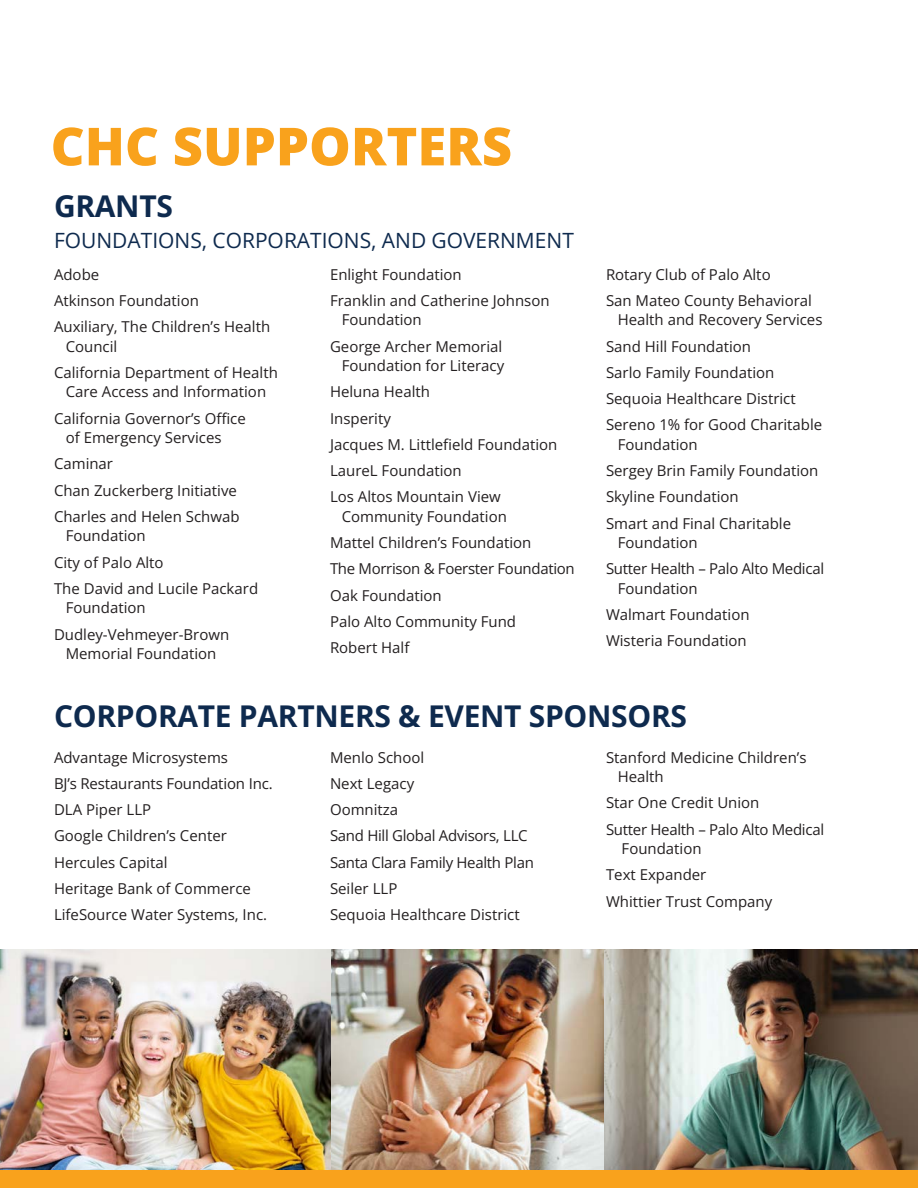
<style>
.page{position:relative;width:918px;height:1188px;background:#fff}
.page>*{position:absolute;margin:0;border:0;box-sizing:border-box;transform-origin:0 0}
.header2{font:800 52.5px "Open Sans";color:#f9a21c}
.t1{font:700 30px "Open Sans";letter-spacing:-.01em;color:#0e2a4e}
.bullets{font:21px "Open Sans";color:#0e2a4e}
.paragraph{font:15px/19.5px "Open Sans";color:#231f20}
.paragraph-2{font:15px/19.5px "Open Sans";letter-spacing:-.02em;color:#231f20}
</style>
<div class="page">
<img style="left:0;top:949px;width:918px;height:222px">
<div style="left:0;top:1171px;width:918px;height:17px;background:#f9a21c"></div>
<p class="header2" style="left:51px;top:106px;width:463px">CHC SUPPORTERS</p>
<p class="t1" style="left:54px;top:185px;width:121px">GRANTS</p>
<p class="bullets" style="left:54px;top:226px;width:521px">FOUNDATIONS, CORPORATIONS, AND GOVERNMENT</p>
<p class="paragraph" style="left:54px;top:264px;width:47px">Adobe</p>
<p class="paragraph" style="left:54px;top:290px;width:146px">Atkinson Foundation</p>
<p class="paragraph" style="left:66px;top:317px;width:206px;text-indent:-12px">Auxiliary, The Children’s Health<br>Council</p>
<p class="paragraph" style="left:54px;top:362px;width:225px;text-align:center">California Department of Health<br>Care Access and Information</p>
<p class="paragraph" style="left:66px;top:408px;width:182px;text-indent:-12px">California Governor’s Office of Emergency Services</p>
<p class="paragraph" style="left:54px;top:454px;width:61px">Caminar</p>
<p class="paragraph" style="left:54px;top:480px;width:184px">Chan Zuckerberg Initiative</p>
<p class="paragraph" style="left:66px;top:506px;width:175px;text-indent:-12px">Charles and Helen Schwab<br>Foundation</p>
<p class="paragraph" style="left:54px;top:552px;width:111px">City of Palo Alto</p>
<p class="paragraph" style="left:66px;top:578px;width:194px;text-indent:-12px">The David and Lucile Packard<br>Foundation</p>
<p class="paragraph" style="left:54px;top:624px;width:177px;text-align:center">Dudley-Vehmeyer-Brown<br>Memorial Foundation</p>
<p class="paragraph" style="left:330px;top:264px;width:133px">Enlight Foundation</p>
<p class="paragraph" style="left:342px;top:290px;width:209px;text-indent:-12px">Franklin and Catherine Johnson<br>Foundation</p>
<p class="paragraph" style="left:330px;top:336px;width:176px;text-align:right">George Archer Memorial<br>Foundation for Literacy</p>
<p class="paragraph" style="left:330px;top:382px;width:102px">Heluna Health</p>
<p class="paragraph" style="left:330px;top:408px;width:62px">Insperity</p>
<p class="paragraph" style="left:330px;top:434px;width:229px">Jacques M. Littlefield Foundation</p>
<p class="paragraph" style="left:330px;top:461px;width:133px">LaureL Foundation</p>
<p class="paragraph" style="left:342px;top:487px;width:167px;text-indent:-12px">Los Altos Mountain View<br>Community Foundation</p>
<p class="paragraph" style="left:330px;top:533px;width:203px">Mattel Children’s Foundation</p>
<p class="paragraph-2" style="left:330px;top:559px;width:246px">The Morrison &amp; Foerster Foundation</p>
<p class="paragraph" style="left:330px;top:585px;width:113px">Oak Foundation</p>
<p class="paragraph" style="left:330px;top:611px;width:188px">Palo Alto Community Fund</p>
<p class="paragraph" style="left:330px;top:638px;width:81px">Robert Half</p>
<p class="paragraph" style="left:606px;top:264px;width:166px">Rotary Club of Palo Alto</p>
<p class="paragraph" style="left:618px;top:290px;width:206px;text-indent:-12px">San Mateo County Behavioral<br>Health and Recovery Services</p>
<p class="paragraph" style="left:606px;top:336px;width:147px">Sand Hill Foundation</p>
<p class="paragraph" style="left:606px;top:362px;width:170px">Sarlo Family Foundation</p>
<p class="paragraph" style="left:606px;top:389px;width:191px">Sequoia Healthcare District</p>
<p class="paragraph" style="left:618px;top:415px;width:206px;text-indent:-12px">Sereno 1% for Good Charitable<br>Foundation</p>
<p class="paragraph" style="left:606px;top:461px;width:214px">Sergey Brin Family Foundation</p>
<p class="paragraph" style="left:606px;top:487px;width:134px">Skyline Foundation</p>
<p class="paragraph" style="left:618px;top:513px;width:175px;text-indent:-12px">Smart and Final Charitable<br>Foundation</p>
<p class="paragraph-2" style="left:618px;top:559px;width:208px;text-indent:-12px">Sutter Health – Palo Alto Medical<br>Foundation</p>
<p class="paragraph" style="left:606px;top:605px;width:145px">Walmart Foundation</p>
<p class="paragraph" style="left:606px;top:631px;width:142px">Wisteria Foundation</p>
<p class="t1" style="left:54px;top:695px;width:635px">CORPORATE PARTNERS &amp; EVENT SPONSORS</p>
<p class="paragraph" style="left:54px;top:747px;width:176px">Advantage Microsystems</p>
<p class="paragraph" style="left:54px;top:773px;width:220px">BJ’s Restaurants Foundation Inc.</p>
<p class="paragraph" style="left:54px;top:800px;width:99px">DLA Piper LLP</p>
<p class="paragraph" style="left:54px;top:826px;width:174px">Google Children’s Center</p>
<p class="paragraph" style="left:54px;top:852px;width:115px">Hercules Capital</p>
<p class="paragraph" style="left:54px;top:878px;width:198px">Heritage Bank of Commerce</p>
<p class="paragraph" style="left:54px;top:905px;width:215px">LifeSource Water Systems, Inc.</p>
<p class="paragraph" style="left:330px;top:747px;width:96px">Menlo School</p>
<p class="paragraph" style="left:330px;top:773px;width:86px">Next Legacy</p>
<p class="paragraph" style="left:330px;top:800px;width:70px">Oomnitza</p>
<p class="paragraph-2" style="left:330px;top:826px;width:199px">Sand Hill Global Advisors, LLC</p>
<p class="paragraph-2" style="left:330px;top:852px;width:205px">Santa Clara Family Health Plan</p>
<p class="paragraph" style="left:330px;top:878px;width:69px">Seiler LLP</p>
<p class="paragraph" style="left:330px;top:905px;width:191px">Sequoia Healthcare District</p>
<p class="paragraph" style="left:618px;top:747px;width:190px;text-indent:-12px">Stanford Medicine Children’s<br>Health</p>
<p class="paragraph" style="left:606px;top:793px;width:155px">Star One Credit Union</p>
<p class="paragraph-2" style="left:622px;top:819px;width:204px;text-indent:-16px">Sutter Health – Palo Alto Medical<br>Foundation</p>
<p class="paragraph" style="left:606px;top:865px;width:102px">Text Expander</p>
<p class="paragraph" style="left:606px;top:891px;width:168px">Whittier Trust Company</p>
</div>
